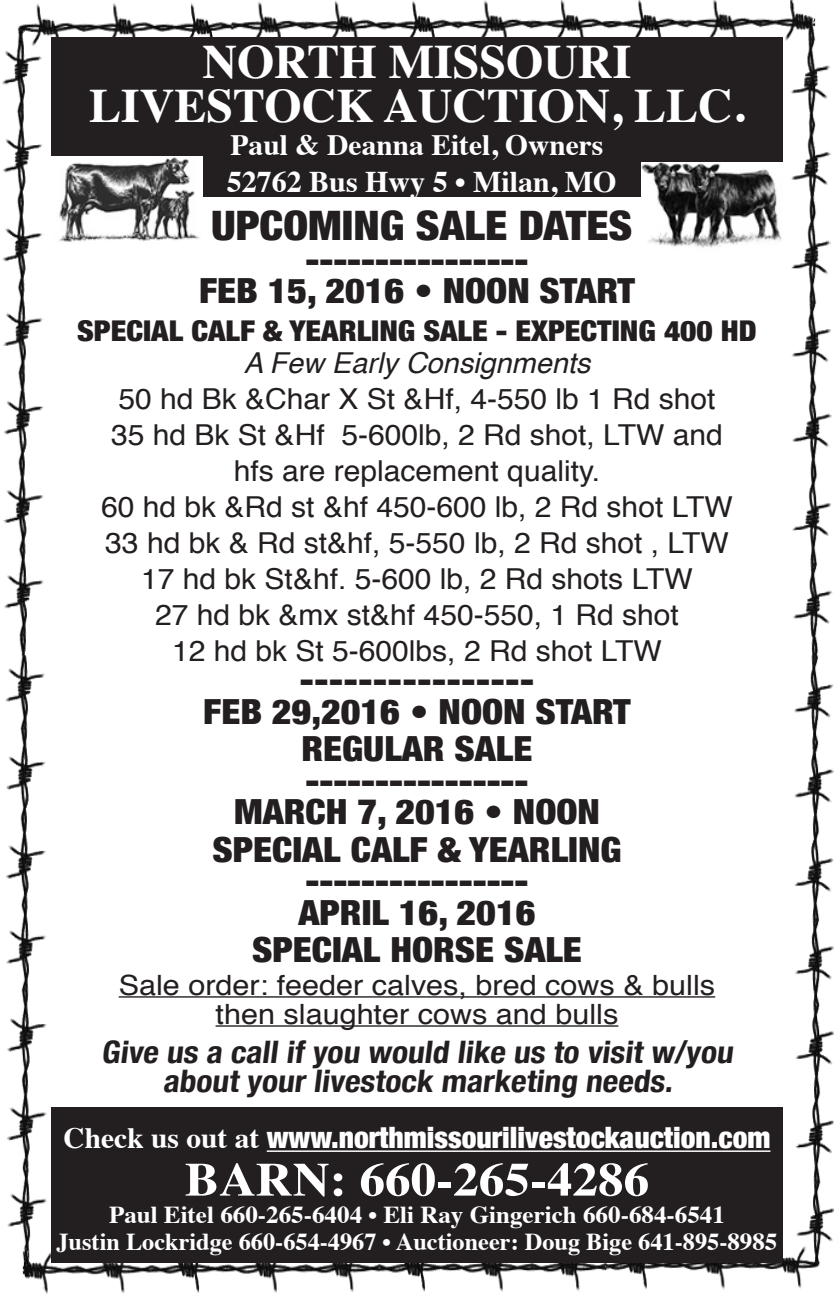
<style>
.page{position:relative;width:834px;height:1296px;background:#fff}
.page>*{position:absolute;margin:0;border:0;box-sizing:border-box;transform-origin:0 0}
.t1{font:700 48px "Times";color:#fff}
.t2{font:700 47.1px "Times";color:#fff;scale:1.08 1}
.t3{font:900 condensed 40.5px "Helvetica Neue";color:#231f20;scale:1.09 1}
.t4{font:900 condensed 34.5px "Helvetica Neue";color:#231f20;scale:1.09 1}
.t5{font:700 condensed 30.9px "Helvetica Neue";color:#231f20;scale:1.08 1}
.t6{font:700 30px "Times";color:#fff}
.t7{font:900 condensed 29.4px "Helvetica Neue";color:#fff}
.t8{font:700 29.4px "Times";color:#fff}
.t9{font:28.8px "Helvetica";color:#231f20;scale:1.04 1}
.t10{font:italic 28.8px "Helvetica";color:#231f20}
.t11{font:900 condensed 28.5px "Helvetica Neue";color:#231f20;scale:1.09 1}
.t12{font:27.9px "Helvetica";color:#231f20;scale:1.09 1}
.t13{font:700 24.3px "Times";color:#fff}
.s1{font-family:"Times";font-weight:700;font-stretch:normal}
</style>
<div class="page">
<img style="left:2px;top:0;width:832px;height:1294px">
<div style="left:51px;top:37px;width:732px;height:160px;background:#231f20"></div>
<hr style="left:119px;top:996px;width:596px;height:2px;background:#231f20">
<hr style="left:216px;top:1025px;width:402px;height:2px;background:#231f20">
<img style="left:641px;top:162px;width:142px;height:88px">
<img style="left:51px;top:157px;width:151px;height:86px">
<div style="left:51px;top:1107px;width:732px;height:155px;background:#231f20"></div>
<hr style="left:267px;top:1150px;width:503px;height:2px;background:#fff">
<p class="t1" style="left:202px;top:16px;width:431px">NORTH MISSOURI</p>
<p class="t1" style="left:89px;top:59px;width:657px">LIVESTOCK AUCTION, LLC.</p>
<p class="t8" style="left:230px;top:117px;width:374px">Paul &amp; Deanna Eitel, Owners</p>
<p class="t6" style="left:227px;top:153px;width:391px">52762 Bus Hwy 5 • Milan, MO</p>
<p class="t3" style="left:211px;top:193px;width:388px">UPCOMING SALE DATES</p>
<p class="t4" style="left:305px;top:231px;width:206px">----------------</p>
<p class="t4" style="left:199px;top:263px;width:401px">FEB 15, 2016 • NOON START</p>
<p class="t11" style="left:77px;top:307px;width:625px">SPECIAL CALF &amp; YEARLING SALE - EXPECTING 400 HD</p>
<p class="t10" style="left:244px;top:340px;width:348px">A Few Early Consignments</p>
<p class="t9" style="left:118px;top:376px;width:576px">50 hd Bk &amp;Char X St &amp;Hf, 4-550 lb 1 Rd shot</p>
<p class="t9" style="left:111px;top:412px;width:589px">35 hd Bk St &amp;Hf 5-600lb, 2 Rd shot, LTW and</p>
<p class="t9" style="left:234px;top:448px;width:354px">hfs are replacement quality.</p>
<p class="t9" style="left:101px;top:484px;width:609px">60 hd bk &amp;Rd st &amp;hf 450-600 lb, 2 Rd shot LTW</p>
<p class="t9" style="left:105px;top:520px;width:601px">33 hd bk &amp; Rd st&amp;hf, 5-550 lb, 2 Rd shot , LTW</p>
<p class="t9" style="left:141px;top:556px;width:532px">17 hd bk St&amp;hf. 5-600 lb, 2 Rd shots LTW</p>
<p class="t9" style="left:155px;top:592px;width:505px">27 hd bk &amp;mx st&amp;hf 450-550, 1 Rd shot</p>
<p class="t9" style="left:172px;top:628px;width:472px">12 hd bk St 5-600lbs, 2 Rd shot LTW</p>
<p class="t4" style="left:300px;top:651px;width:216px">----------------</p>
<p class="t4" style="left:203px;top:683px;width:394px">FEB 29,2016 • NOON START</p>
<p class="t4" style="left:301px;top:720px;width:213px">REGULAR SALE</p>
<p class="t4" style="left:305px;top:752px;width:206px">----------------</p>
<p class="t4" style="left:234px;top:783px;width:337px">MARCH 7, 2016 • NOON</p>
<p class="t4" style="left:212px;top:821px;width:377px">SPECIAL CALF &amp; YEARLING</p>
<p class="t4" style="left:305px;top:852px;width:206px">----------------</p>
<p class="t4" style="left:298px;top:884px;width:219px">APRIL 16, 2016</p>
<p class="t4" style="left:252px;top:921px;width:304px">SPECIAL HORSE SALE</p>
<p class="t12" style="left:119px;top:964px;width:548px">Sale order: feeder calves, bred cows &amp; bulls</p>
<p class="t12" style="left:216px;top:993px;width:371px">then slaughter cows and bulls</p>
<p class="t5" style="left:101px;top:1026px;width:592px">Give us a call if you would like us to visit w/you</p>
<p class="t5" style="left:163px;top:1055px;width:479px">about your livestock marketing needs.</p>
<p class="t7" style="left:63px;top:1114px;width:708px"><span class="s1">Check us out at</span> www.northmissourilivestockauction.com</p>
<p class="t2" style="left:185px;top:1135px;width:431px">BARN: 660-265-4286</p>
<p class="t13" style="left:109px;top:1191px;width:617px">Paul Eitel 660-265-6404 • Eli Ray Gingerich 660-684-6541</p>
<p class="t13" style="left:56px;top:1218px;width:722px">Justin Lockridge 660-654-4967 • Auctioneer: Doug Bige 641-895-8985</p>
</div>
